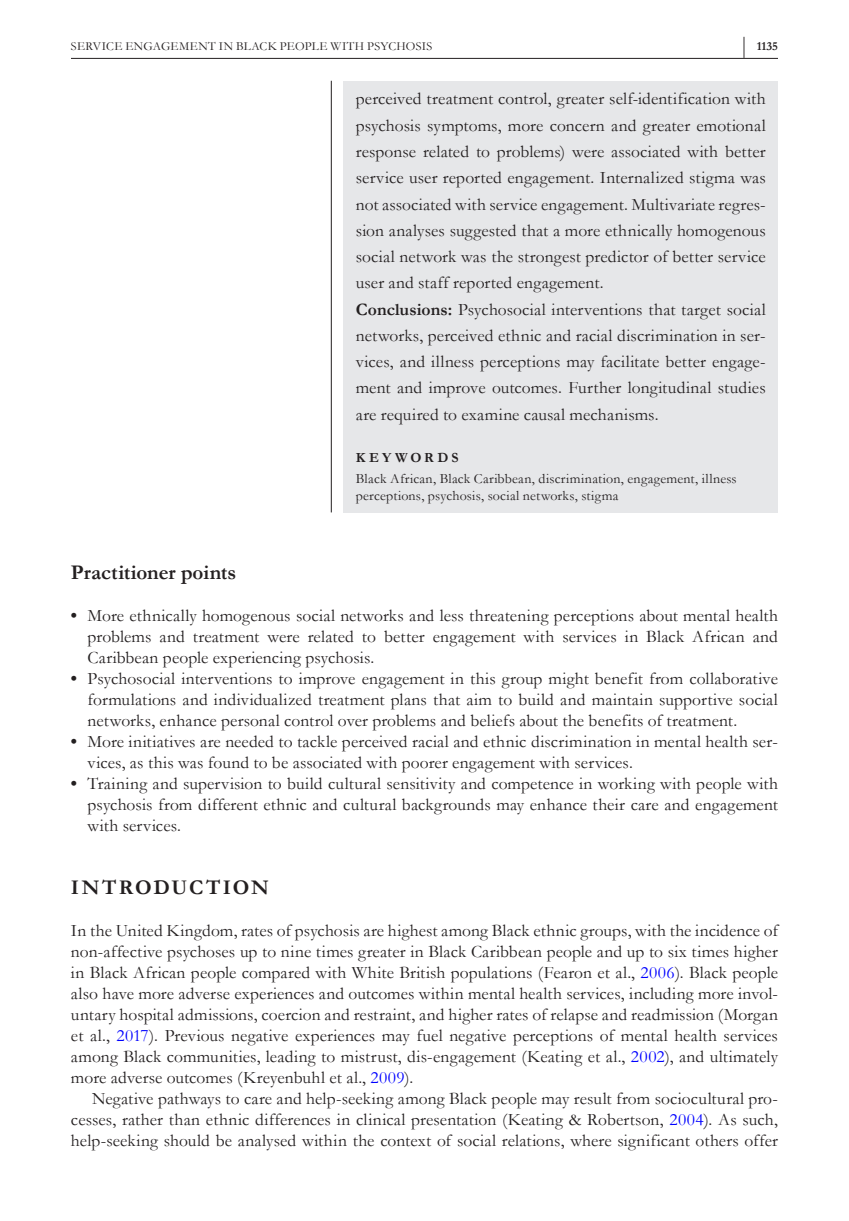
<style>
.page{position:relative;width:849px;height:1221px;background:#fff}
.page>*{position:absolute;margin:0;border:0;box-sizing:border-box;transform-origin:0 0}
.t1{font:700 21px "Garamond";color:#231f20}
.t2{font:700 21px "Garamond";letter-spacing:.085em;color:#231f20}
.t3{font:17.5px/21px "Garamond";letter-spacing:.01em;color:#231f20;text-align:justify}
.t4{font:14px/17.5px "Garamond";letter-spacing:.015em;color:#231f20}
.t5{font:700 14px "Garamond";letter-spacing:.23em;color:#231f20}
.t6{font:12.25px "Garamond";letter-spacing:.025em;color:#231f20}
.t7{font:700 12.25px "Garamond";color:#231f20}
.s1{font-size:23.62px}
.s2{font-weight:700}
.s3{color:#00f}
</style>
<div class="page">
<hr style="left:71px;top:58px;width:706px;height:1px;background:#231f20">
<div style="left:343px;top:81px;width:434px;height:431px;background:#e6e7e9"></div>
<hr style="left:331px;top:81px;width:1px;height:431px;background:#231f20">
<p class="t6" style="left:71px;top:38px;width:363px">SERVICE ENGAGEMENT IN BLACK PEOPLE WITH PSYCHOSIS</p>
<p class="t7" style="left:740px;top:38px;width:38px"><span class="s1">|</span> 1135</p>
<p class="t3" style="left:356px;top:85px;width:411px;line-height:26.2px;text-align:left">perceived treatment control, greater self-identification with psychosis symptoms, more concern and greater emotional response related to problems) were associated with better service user reported engagement. Internalized stigma was not associated with service engagement. Multivariate regres&shy;sion analyses suggested that a more ethnically homogenous social network was the strongest predictor of better service user and staff reported engagement.<br><span class="s2">Conclusions:</span> Psychosocial interventions that target social networks, perceived ethnic and racial discrimination in ser&shy;vices, and illness perceptions may facilitate better engage&shy;ment and improve outcomes. Further longitudinal studies are required to examine causal mechanisms.</p>
<p class="t5" style="left:356px;top:447px;width:104px">KEYWORDS</p>
<p class="t4" style="left:356px;top:469px;width:382px">Black African, Black Caribbean, discrimination, engagement, illness perceptions, psychosis, social networks, stigma</p>
<p class="t1" style="left:71px;top:558px;width:167px">Practitioner points</p>
<p class="t3" style="left:88px;top:604px;width:691px;text-indent:-17px"><span class="s2">•</span> More ethnically homogenous social networks and less threatening perceptions about mental health problems and treatment were related to better engagement with services in Black African and Caribbean people experiencing psychosis.</p>
<p class="t3" style="left:88px;top:667px;width:691px;text-indent:-17px"><span class="s2">•</span> Psychosocial interventions to improve engagement in this group might benefit from collaborative formulations and individualized treatment plans that aim to build and maintain supportive social networks, enhance personal control over problems and beliefs about the benefits of treatment.</p>
<p class="t3" style="left:88px;top:730px;width:691px;text-indent:-17px"><span class="s2">•</span> More initiatives are needed to tackle perceived racial and ethnic discrimination in mental health ser&shy;vices, as this was found to be associated with poorer engagement with services.</p>
<p class="t3" style="left:88px;top:772px;width:691px;text-indent:-17px"><span class="s2">•</span> Training and supervision to build cultural sensitivity and competence in working with people with psychosis from different ethnic and cultural backgrounds may enhance their care and engagement with services.</p>
<p class="t2" style="left:71px;top:873px;width:199px">INTRODUCTION</p>
<p class="t3" style="left:71px;top:919px;width:708px">In the United Kingdom, rates of psychosis are highest among Black ethnic groups, with the incidence of non-affective psychoses up to nine times greater in Black Caribbean people and up to six times higher in Black African people compared with White British populations (Fearon et al., <span class="s3">2006</span>). Black people also have more adverse experiences and outcomes within mental health services, including more invol&shy;untary hospital admissions, coercion and restraint, and higher rates of relapse and readmission (Morgan et al., <span class="s3">2017</span>). Previous negative experiences may fuel negative perceptions of mental health services among Black communities, leading to mistrust, dis-engagement (Keating et al., <span class="s3">2002</span>), and ultimately more adverse outcomes (Kreyenbuhl et al., <span class="s3">2009</span>).</p>
<p class="t3" style="left:71px;top:1087px;width:708px;text-indent:21px">Negative pathways to care and help-seeking among Black people may result from sociocultural pro&shy;cesses, rather than ethnic differences in clinical presentation (Keating &amp; Robertson, <span class="s3">2004</span>). As such, help-seeking should be analysed within the context of social relations, where significant others offer</p>
</div>
